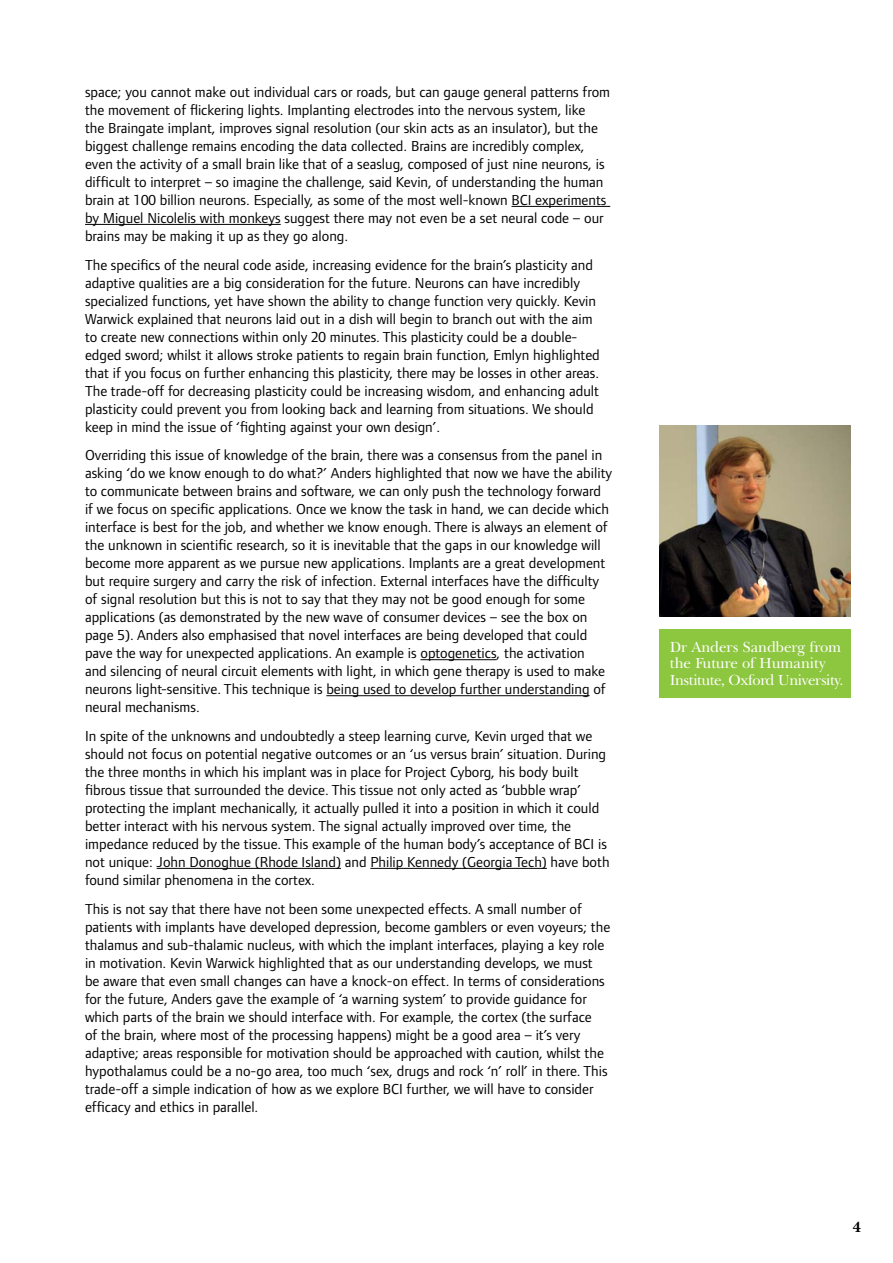
<style>
.page{position:relative;width:893px;height:1263px;background:#fff}
.page>*{position:absolute;margin:0;border:0;box-sizing:border-box;transform-origin:0 0}
.t1{font:15px/18px "Foundry Form Sans";color:#000}
.t2{font:15px/16.5px "New Baskerville IT Cby BT";color:#fff}
.t3{font:700 15px "New Baskerville IT Cby BT";color:#000}
</style>
<div class="page">
<hr style="left:511px;top:206px;width:99px;height:1px;background:#000">
<hr style="left:85px;top:224px;width:196px;height:1px;background:#000">
<hr style="left:420px;top:659px;width:77px;height:1px;background:#000">
<hr style="left:326px;top:695px;width:264px;height:1px;background:#000">
<hr style="left:157px;top:868px;width:184px;height:1px;background:#000">
<hr style="left:370px;top:868px;width:177px;height:1px;background:#000">
<img style="left:659px;top:425px;width:191px;height:192px">
<div style="left:659px;top:629px;width:191px;height:69px;background:#8dc63f"></div>
<p class="t1" style="left:85px;top:83px;width:527px">space; you cannot make out individual cars or roads, but can gauge general patterns from the movement of flickering lights. Implanting electrodes into the nervous system, like<br>the Braingate implant, improves signal resolution (our skin acts as an insulator), but the biggest challenge remains encoding the data collected. Brains are incredibly complex, even the activity of a small brain like that of a seaslug, composed of just nine neurons, is difficult to interpret – so imagine the challenge, said Kevin, of understanding the human brain at 100 billion neurons. Especially, as some of the most well-known BCI experiments by Miguel Nicolelis with monkeys suggest there may not even be a set neural code – our brains may be making it up as they go along.</p>
<p class="t1" style="left:85px;top:255px;width:516px">The specifics of the neural code aside, increasing evidence for the brain’s plasticity and adaptive qualities are a big consideration for the future. Neurons can have incredibly specialized functions, yet have shown the ability to change function very quickly. Kevin Warwick explained that neurons laid out in a dish will begin to branch out with the aim to create new connections within only 20 minutes. This plasticity could be a double&shy;edged sword; whilst it allows stroke patients to regain brain function, Emlyn highlighted that if you focus on further enhancing this plasticity, there may be losses in other areas.<br>The trade-off for decreasing plasticity could be increasing wisdom, and enhancing adult plasticity could prevent you from looking back and learning from situations. We should keep in mind the issue of ‘fighting against your own design’.</p>
<p class="t1" style="left:85px;top:446px;width:529px">Overriding this issue of knowledge of the brain, there was a consensus from the panel in asking ‘do we know enough to do what?’ Anders highlighted that now we have the ability to communicate between brains and software, we can only push the technology forward if we focus on specific applications. Once we know the task in hand, we can decide which interface is best for the job, and whether we know enough. There is always an element of the unknown in scientific research, so it is inevitable that the gaps in our knowledge will become more apparent as we pursue new applications. Implants are a great development but require surgery and carry the risk of infection. External interfaces have the difficulty of signal resolution but this is not to say that they may not be good enough for some applications (as demonstrated by the new wave of consumer devices – see the box on page 5). Anders also emphasised that novel interfaces are being developed that could pave the way for unexpected applications. An example is optogenetics, the activation<br>and silencing of neural circuit elements with light, in which gene therapy is used to make neurons light-sensitive. This technique is being used to develop further understanding of neural mechanisms.</p>
<p class="t1" style="left:85px;top:727px;width:526px">In spite of the unknowns and undoubtedly a steep learning curve, Kevin urged that we should not focus on potential negative outcomes or an ‘us versus brain’ situation. During the three months in which his implant was in place for Project Cyborg, his body built fibrous tissue that surrounded the device. This tissue not only acted as ‘bubble wrap’ protecting the implant mechanically, it actually pulled it into a position in which it could better interact with his nervous system. The signal actually improved over time, the impedance reduced by the tissue. This example of the human body’s acceptance of BCI is not unique: John Donoghue (Rhode Island) and Philip Kennedy (Georgia Tech) have both found similar phenomena in the cortex.</p>
<p class="t1" style="left:85px;top:899px;width:527px">This is not say that there have not been some unexpected effects. A small number of patients with implants have developed depression, become gamblers or even voyeurs; the thalamus and sub-thalamic nucleus, with which the implant interfaces, playing a key role in motivation. Kevin Warwick highlighted that as our understanding develops, we must be aware that even small changes can have a knock-on effect. In terms of considerations for the future, Anders gave the example of ‘a warning system’ to provide guidance for which parts of the brain we should interface with. For example, the cortex (the surface<br>of the brain, where most of the processing happens) might be a good area – it’s very adaptive; areas responsible for motivation should be approached with caution, whilst the hypothalamus could be a no-go area, too much ‘sex, drugs and rock ‘n’ roll’ in there. This trade-off a simple indication of how as we explore BCI further, we will have to consider efficacy and ethics in parallel.</p>
<p class="t2" style="left:670px;top:639px;width:175px">Dr Anders Sandberg from the Future of Humanity<br>Institute, Oxford University.</p>
<p class="t3" style="left:853px;top:1217px;width:10px">4</p>
</div>
